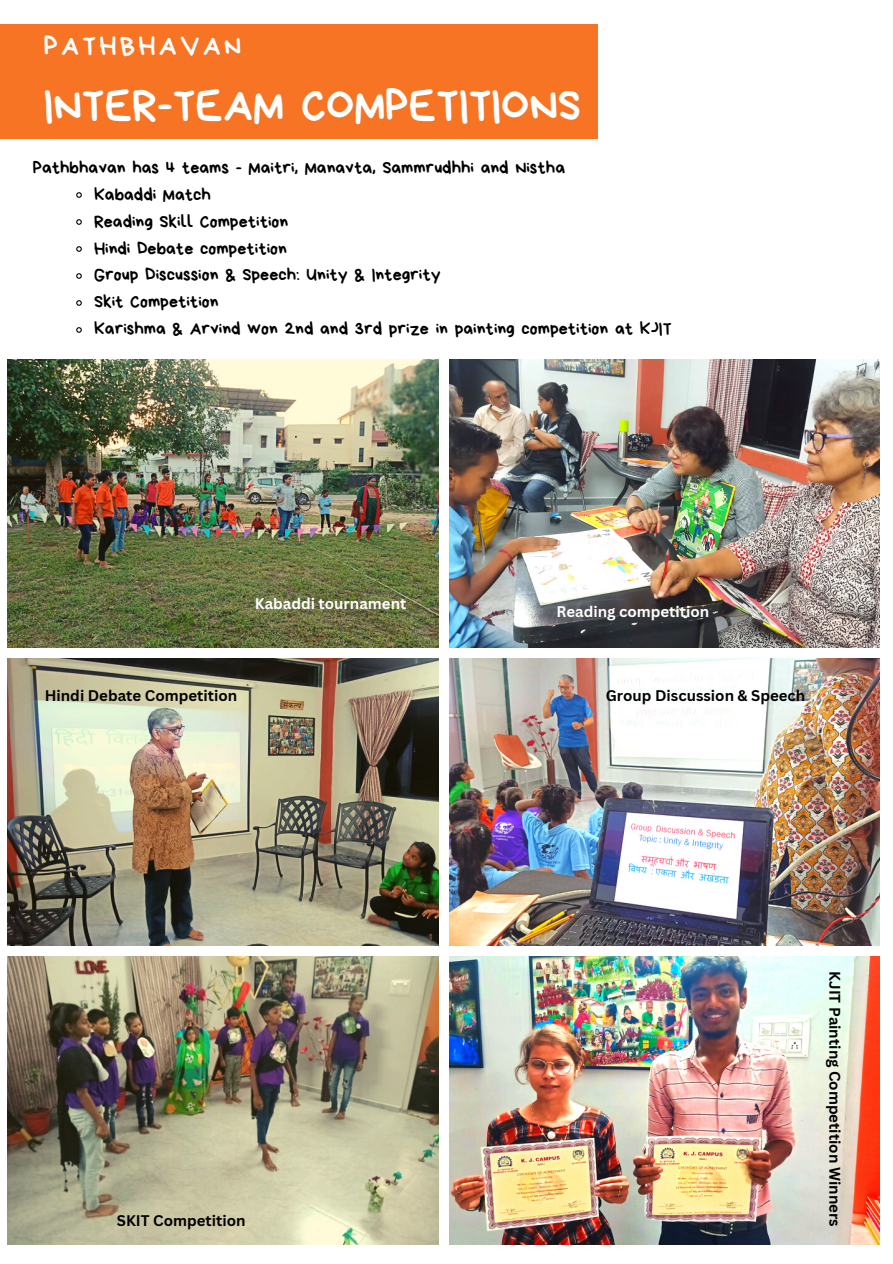
<style>
.page{position:relative;width:893px;height:1264px;background:#fff}
.page>*{position:absolute;margin:0;border:0;box-sizing:border-box;transform-origin:0 0}
.t1{font:46.05px "Bryndan Write";color:#fff}
.t2{font:27.45px "Bryndan Write";letter-spacing:.12em;color:#fff}
.t3{font:18px "Bryndan Write";color:#000}
.t4{font:700 15px "Canva Sans";color:#000}
.t5{font:700 15px "Canva Sans";color:#fff}
</style>
<div class="page">
<img style="left:8px;top:359px;width:430px;height:288px">
<img style="left:449px;top:359px;width:430px;height:288px">
<img style="left:8px;top:658px;width:430px;height:287px">
<img style="left:449px;top:658px;width:430px;height:287px">
<img style="left:8px;top:956px;width:430px;height:288px">
<img style="left:449px;top:956px;width:430px;height:288px">
<div style="left:0;top:24px;width:598px;height:115px;background:#f67423"></div>
<svg style="left:76px;top:192px;width:6px;height:6px"></svg>
<svg style="left:76px;top:219px;width:6px;height:6px"></svg>
<svg style="left:76px;top:246px;width:6px;height:6px"></svg>
<svg style="left:76px;top:273px;width:6px;height:6px"></svg>
<svg style="left:76px;top:300px;width:6px;height:6px"></svg>
<svg style="left:76px;top:327px;width:6px;height:6px"></svg>
<p class="t2" style="left:44px;top:32px;width:199px">PATHBHAVAN</p>
<p class="t1" style="left:44px;top:82px;width:538px">INTER-TEAM COMPETITIONS</p>
<p class="t3" style="left:33px;top:158px;width:533px">Pathbhavan has 4 teams - Maitri, Manavta, Sammrudhhi and Nistha</p>
<p class="t3" style="left:94px;top:185px;width:118px">Kabaddi Match</p>
<p class="t3" style="left:94px;top:212px;width:196px">Reading Skill Competition</p>
<p class="t3" style="left:94px;top:239px;width:194px">Hindi Debate competition</p>
<p class="t3" style="left:94px;top:266px;width:348px">Group Discussion &amp; Speech: Unity &amp; Integrity</p>
<p class="t3" style="left:94px;top:293px;width:126px">Skit Competition</p>
<p class="t3" style="left:94px;top:320px;width:579px">Karishma &amp; Arvind won 2nd and 3rd prize in painting competition at KJIT</p>
<p class="t5" style="left:255px;top:592px;width:153px">Kabaddi tournament</p>
<p class="t5" style="left:556px;top:601px;width:154px">Reading competition</p>
<p class="t4" style="left:45px;top:685px;width:194px">Hindi Debate Competition</p>
<p class="t4" style="left:605px;top:685px;width:201px">Group Discussion &amp; Speech</p>
<p class="t4" style="left:117px;top:1210px;width:130px">SKIT Competition</p>
<p class="t4" style="left:845px;top:970px;width:257px;rotate:90deg">KJIT Painting Competition Winners</p>
</div>
